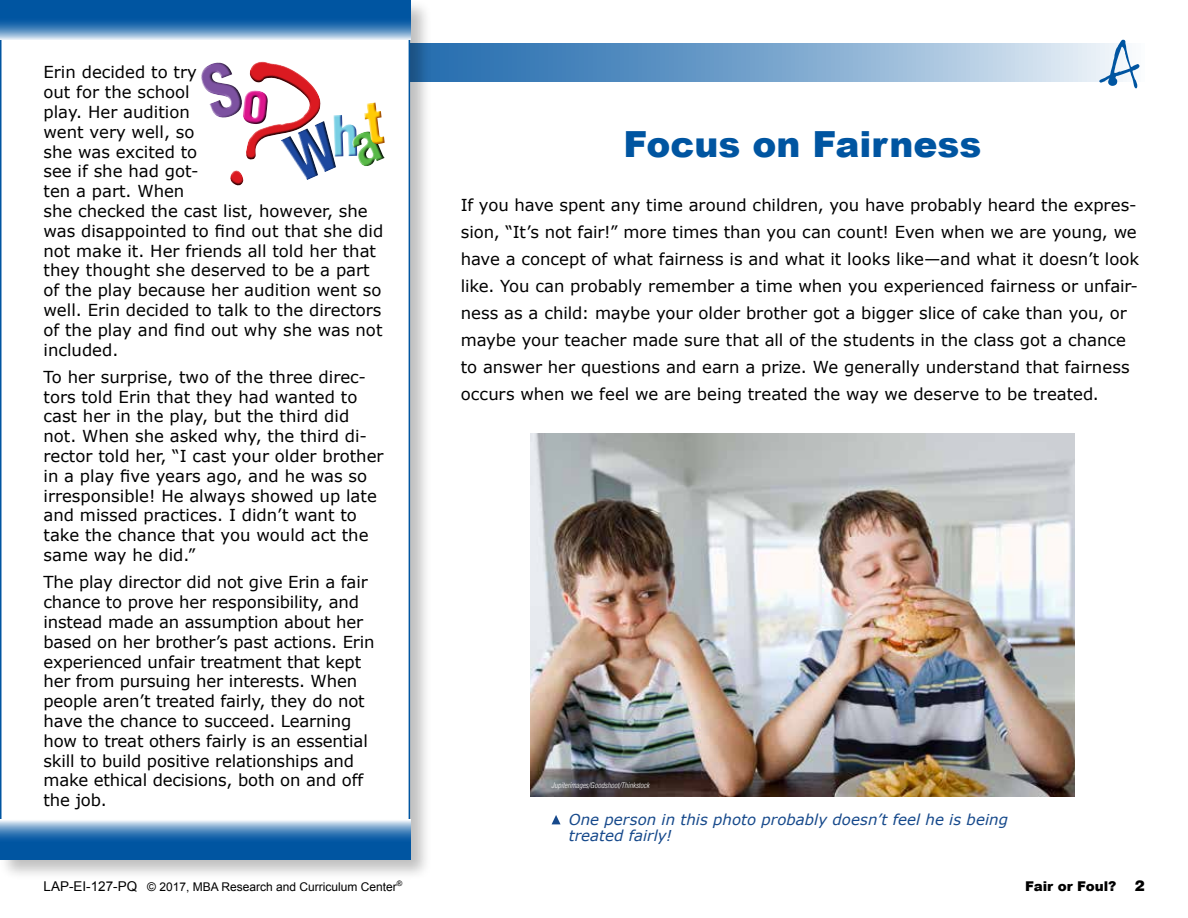
<style>
.page{position:relative;width:1188px;height:918px;background:#fff}
.page>*{position:absolute;margin:0;border:0;box-sizing:border-box;transform-origin:0 0}
.t1{font:900 36px "Arial";color:#0055a1}
.t2{font:16.5px/19.8px "Verdana";color:#000}
.t3{font:italic 15px/16.5px "Verdana";letter-spacing:.005em;color:#16498b}
.t4{font:900 13.5px "Arial";color:#000}
.t5{font:12px "Arial";color:#000}
.t6{font:italic 300 condensed 7.5px "Helvetica LT";color:#fff}
.t7{font:7.5px "Arial";color:#000}
.s1{font-family:"Helvetica LT";font-size:15px}
.s2{font-size:13.5px}
</style>
<div class="page">
<svg style="left:432px;top:44px;width:708px;height:37px;background:#7ca7cf"></svg>
<div style="left:0;top:0;width:432px;height:881px;background:#000;opacity:.25"></div>
<div style="left:1px;top:1px;width:408px;height:857px;background:#fff"></div>
<svg style="left:0;top:17px;width:410px;height:23px;background:#558dc0"></svg>
<div style="left:0;top:0;width:410px;height:17px;background:#0055a1"></div>
<svg style="left:201px;top:61px;width:184px;height:125px"></svg>
<svg style="left:1099px;top:40px;width:40px;height:48px"></svg>
<svg style="left:0;top:820px;width:410px;height:22px;background:#5e93c4"></svg>
<div style="left:0;top:842px;width:410px;height:18px;background:#0055a1"></div>
<svg style="left:552px;top:815px;width:9px;height:9px"></svg>
<img style="left:531px;top:434px;width:544px;height:363px">
<p class="t2" style="left:44px;top:62px;width:341px">Erin decided to try<br>out for the school<br>play. Her audition<br>went very well, so<br>she was excited to<br>see if she had got-<br>ten a part. When<br>she checked the cast list, however, she was disappointed to find out that she did not make it. Her friends all told her that they thought she deserved to be a part of the play because her audition went so well. Erin decided to talk to the directors of the play and find out why she was not included.</p>
<p class="t2" style="left:44px;top:366px;width:342px">To her surprise, two of the three direc&shy;tors told Erin that they had wanted to cast her in the play, but the third did not. When she asked why, the third di&shy;rector told her, “I cast your older brother in a play five years ago, and he was so irresponsible! He always showed up late and missed practices. I didn’t want to take the chance that you would act the same way he did.”</p>
<p class="t2" style="left:44px;top:572px;width:333px">The play director did not give Erin a fair chance to prove her responsibility, and instead made an assumption about her based on her brother’s past actions. Erin experienced unfair treatment that kept her from pursuing her interests. When people aren’t treated fairly, they do not have the chance to succeed. Learning how to treat others fairly is an essential skill to build positive relationships and make ethical decisions, both on and off the job.</p>
<h1 class="t1" style="left:624px;top:124px;width:359px">Focus on Fairness</h1>
<p class="t2" style="left:461px;top:191px;width:680px;line-height:27px">If you have spent any time around children, you have probably heard the expres&shy;sion, “It’s not fair!” more times than you can count! Even when we are young, we have a concept of what fairness is and what it looks like—and what it doesn’t look like. You can probably remember a time when you experienced fairness or unfair&shy;ness as a child: maybe your older brother got a bigger slice of cake than you, or maybe your teacher made sure that all of the students in the class got a chance to answer her questions and earn a prize. We generally understand that fairness occurs when we feel we are being treated the way we deserve to be treated.</p>
<p class="t6" style="left:552px;top:781px;width:99px">Jupiterimages/Goodshoot/Thinkstock</p>
<p class="t3" style="left:569px;top:811px;width:441px">One person in this photo probably doesn’t feel he is being treated fairly!</p>
<p class="t7" style="left:397px;top:878px;width:7px">®</p>
<p class="t4" style="left:1025px;top:879px;width:121px">Fair or Foul? <span class="s1">2</span></p>
<p class="t5" style="left:44px;top:879px;width:360px"><span class="s2">LAP-EI-127-PQ</span> © 2017, MBA Research and Curriculum Center<sup>®</sup></p>
</div>
